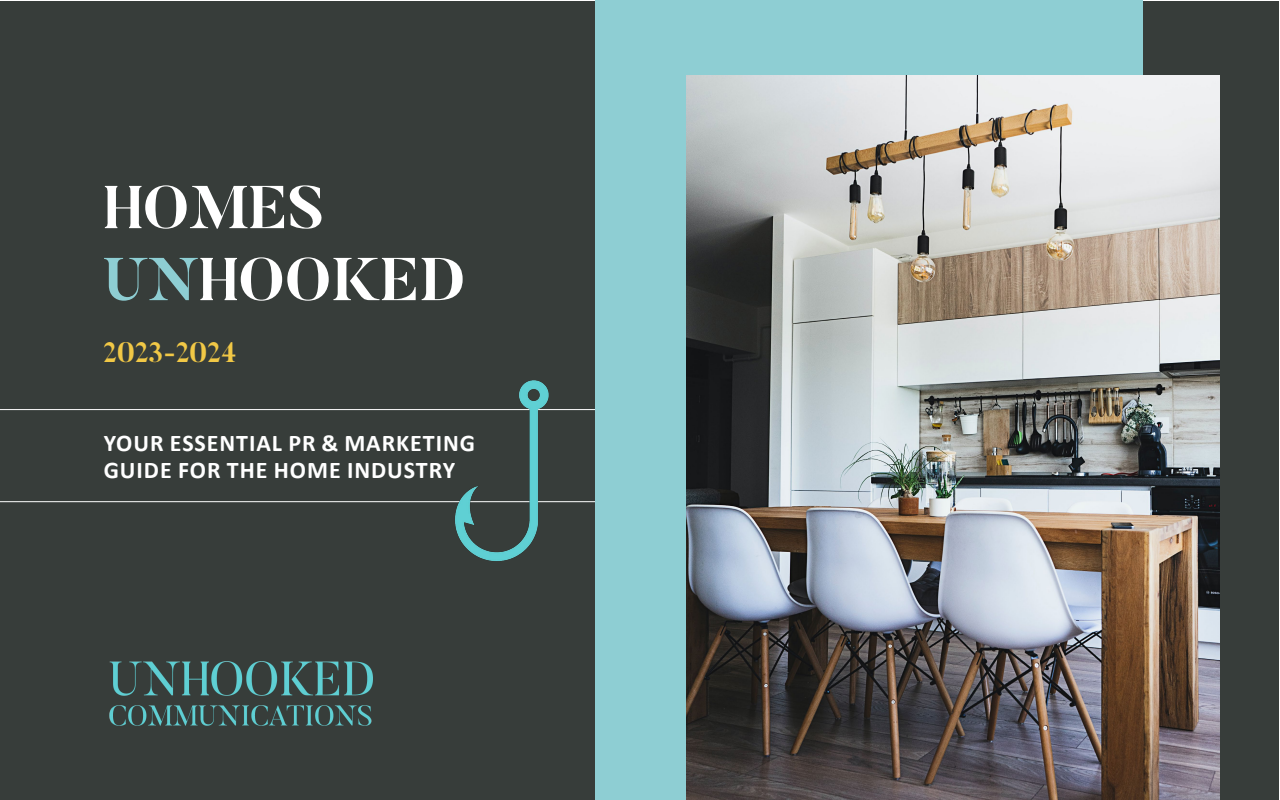
<style>
.page{position:relative;width:1280px;height:800px;background:#fff}
.page>*{position:absolute;margin:0;border:0;box-sizing:border-box;transform-origin:0 0}
.t1{font:700 60px/72px "Butler";color:#fff}
.t2{font:700 28px "Butler";color:#f1c846}
.t3{font:700 24px/27px "Calibri";letter-spacing:.04em;color:#fff}
.s1{color:#8eced3}
</style>
<div class="page">
<div style="left:0;top:1px;width:1280px;height:799px;background:#373d3a"></div>
<svg style="left:0;top:409px;width:425px;height:93px"></svg>
<div style="left:595px;top:0;width:548px;height:800px;background:#8eced3"></div>
<img style="left:686px;top:75px;width:534px;height:725px">
<img style="left:425px;top:380px;width:170px;height:181px">
<img style="left:109px;top:661px;width:264px;height:65px">
<h1 class="t1" style="left:103px;top:172px;width:364px">HOMES<br><span class="s1">UN</span>HOOKED</h1>
<p class="t2" style="left:103px;top:334px;width:135px">2023-2024</p>
<p class="t3" style="left:104px;top:429px;width:373px">YOUR ESSENTIAL PR &amp; MARKETING<br>GUIDE FOR THE HOME INDUSTRY</p>
</div>
